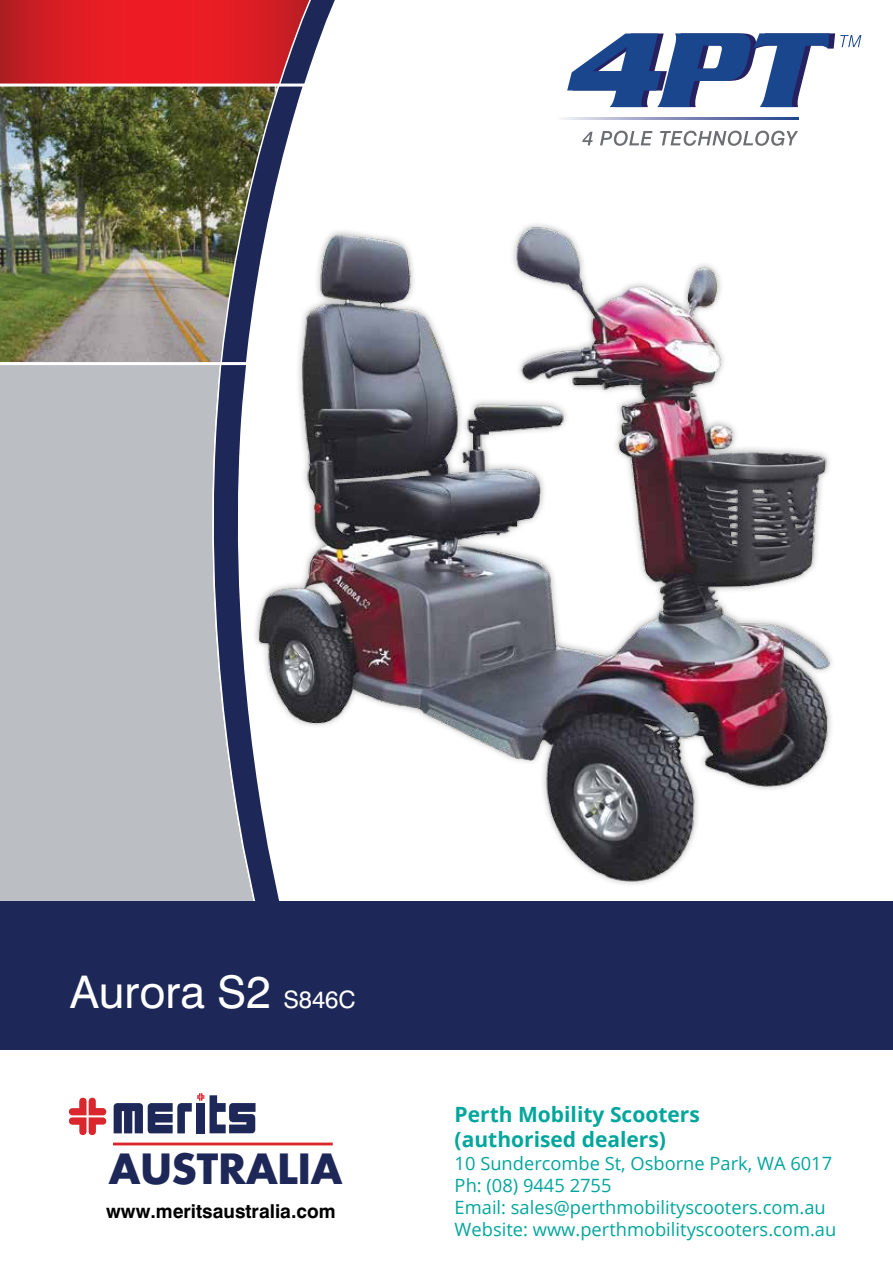
<style>
.page{position:relative;width:893px;height:1263px;background:#fff}
.page>*{position:absolute;margin:0;border:0;box-sizing:border-box;transform-origin:0 0}
.t1{font:45px "Swiss Roman";color:#fff}
.t2{font:700 40.5px "Futura";color:#1d2758}
.t3{font:700 21px/25.3px "Open Sans";color:#00a69c}
.t4{font:700 19.2px "Swiss";color:#000}
.t5{font:18.3px/21.9px "Open Sans";color:#00a69c}
.s1{font-size:24px}
.s2{font-size:18.3px;color:#fff}
</style>
<div class="page">
<div style="left:0;top:365px;width:199px;height:536px;background:#bbbfc3"></div>
<img style="left:0;top:87px;width:199px;height:275px">
<img style="left:199px;top:87px;width:104px;height:275px">
<svg style="left:0;top:0;width:335px;height:84px;background:#d12a34"></svg>
<svg style="left:199px;top:365px;width:81px;height:536px;background:#878da0"></svg>
<div style="left:0;top:901px;width:893px;height:149px;background:#1d2758"></div>
<svg style="left:69px;top:1098px;width:37px;height:37px"></svg>
<svg style="left:114px;top:1093px;width:142px;height:40px"></svg>
<hr style="left:113px;top:1142px;width:220px;height:3px;background:#d9272d">
<svg style="left:562px;top:117px;width:237px;height:3px"></svg>
<svg style="left:582px;top:132px;width:11px;height:13px"></svg>
<svg style="left:600px;top:131px;width:52px;height:15px"></svg>
<svg style="left:660px;top:131px;width:138px;height:15px"></svg>
<svg style="left:567px;top:33px;width:294px;height:74px"></svg>
<img style="left:234px;top:194px;width:598px;height:690px">
<h1 class="t1" style="left:70px;top:964px;width:287px">Aurora S2 <span class="s1">S846C</span></h1>
<h2 class="t2" style="left:109px;top:1140px;width:235px">AUSTRALIA</h2>
<p class="t4" style="left:106px;top:1199px;width:252px">www.meritsaustralia.com<span class="s2">au</span></p>
<p class="t3" style="left:455px;top:1101px;width:247px">Perth Mobility Scooters (authorised dealers)</p>
<p class="t5" style="left:455px;top:1152px;width:383px">10 Sundercombe St, Osborne Park, WA 6017<br>Ph: (08) 9445 2755<br>Email: sales@perthmobilityscooters.com.au Website: www.perthmobilityscooters.com.au</p>
</div>
